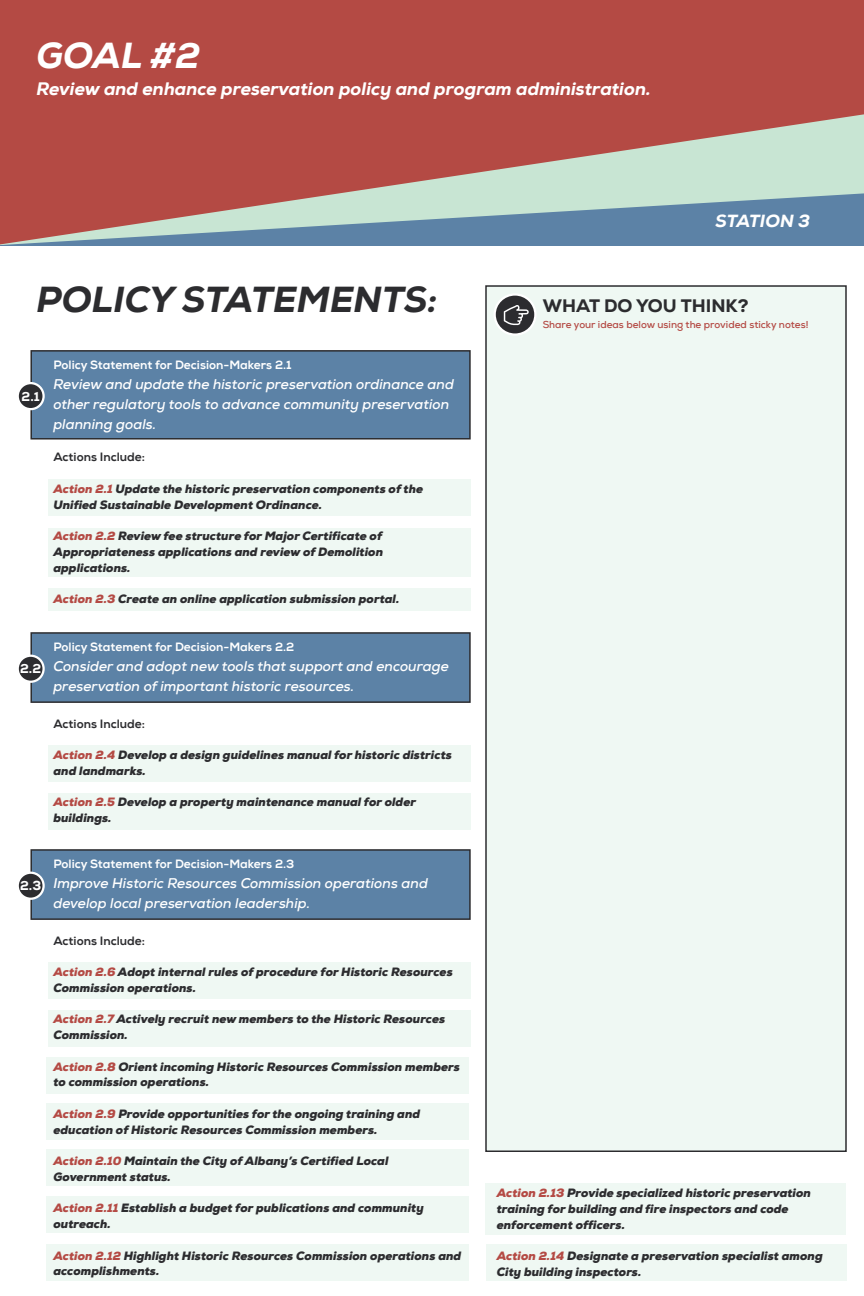
<style>
.page{position:relative;width:864px;height:1296px;background:#fff}
.page>*{position:absolute;margin:0;border:0;box-sizing:border-box;transform-origin:0 0}
.t1{font:italic 800 36px "Nexa";color:#2c2c2f}
.t2{font:italic 800 36px "Nexa";color:#fff}
.t3{font:italic 800 18px "Nexa";color:#fff}
.t4{font:800 18px "Nexa";color:#2c2c2f}
.t5{font:italic 800 17.5px "Nexa";letter-spacing:-.005em;color:#fff}
.t6{font:italic 700 14px/20.2px "Nexa";color:#fff}
.Albany_Main_Paragrap{font:800 13px "Nexa";color:#fff}
.t7{font:italic 900 12px/15.8px "Nexa";color:#2c2c2f}
.t8{font:12px "Nexa X Bold";color:#fff}
.t9{font:12px "Nexa X Bold";color:#2c2c2f}
.t10{font:700 10px "Nexa";color:#b44a44}
.s1{color:#b44a44}
</style>
<div class="page">
<svg style="left:0;top:0;width:864px;height:244px;background:#ae6865"></svg>
<div style="left:485px;top:285px;width:362px;height:867px;background:#eff8f3;border:2px solid #2c2c2f"></div>
<div style="left:48px;top:589px;width:423px;height:22px;background:#eff8f3"></div>
<div style="left:48px;top:480px;width:423px;height:36px;background:#eff8f3"></div>
<div style="left:48px;top:528px;width:423px;height:49px;background:#eff8f3"></div>
<div style="left:30px;top:350px;width:441px;height:90px;background:#5c82a6;border:2px solid #2c2c2f"></div>
<div style="left:18px;top:383px;width:26px;height:26px;background:#2c2c2f;border-radius:50%"></div>
<div style="left:17px;top:382px;width:28px;height:28px;border:2px solid #fff;border-radius:50%"></div>
<div style="left:48px;top:746px;width:423px;height:36px;background:#eff8f3"></div>
<div style="left:48px;top:793px;width:423px;height:37px;background:#eff8f3"></div>
<div style="left:30px;top:632px;width:441px;height:71px;background:#5c82a6;border:2px solid #2c2c2f"></div>
<div style="left:18px;top:656px;width:26px;height:26px;background:#2c2c2f;border-radius:50%"></div>
<div style="left:17px;top:655px;width:28px;height:28px;border:2px solid #fff;border-radius:50%"></div>
<div style="left:48px;top:963px;width:423px;height:36px;background:#eff8f3"></div>
<div style="left:48px;top:1010px;width:423px;height:37px;background:#eff8f3"></div>
<div style="left:46px;top:1057px;width:423px;height:37px;background:#eff8f3"></div>
<div style="left:46px;top:1103px;width:423px;height:37px;background:#eff8f3"></div>
<div style="left:46px;top:1149px;width:423px;height:37px;background:#eff8f3"></div>
<div style="left:46px;top:1196px;width:423px;height:36px;background:#eff8f3"></div>
<div style="left:46px;top:1244px;width:423px;height:37px;background:#eff8f3"></div>
<div style="left:485px;top:1184px;width:361px;height:51px;background:#eff8f3"></div>
<div style="left:486px;top:1244px;width:361px;height:37px;background:#eff8f3"></div>
<div style="left:30px;top:849px;width:441px;height:71px;background:#5c82a6;border:2px solid #2c2c2f"></div>
<div style="left:18px;top:873px;width:26px;height:26px;background:#2c2c2f;border-radius:50%"></div>
<div style="left:17px;top:872px;width:28px;height:28px;border:2px solid #fff;border-radius:50%"></div>
<svg style="left:495px;top:294px;width:40px;height:41px"></svg>
<div style="left:494px;top:293px;width:43px;height:43px;border:2px solid #fff;border-radius:50%"></div>
<svg style="left:504px;top:305px;width:25px;height:20px"></svg>
<p class="t2" style="left:36px;top:32px;width:165px">GOAL #2</p>
<p class="t3" style="left:36px;top:78px;width:616px">Review and enhance preservation policy and program administration.</p>
<p class="t5" style="left:716px;top:210px;width:96px">STATION 3</p>
<p class="t1" style="left:36px;top:276px;width:403px">POLICY STATEMENTS:</p>
<p class="Albany_Main_Paragrap" style="left:22px;top:388px;width:20px">2.1</p>
<p class="t8" style="left:53px;top:357px;width:240px">Policy Statement for Decision-Makers 2.1</p>
<p class="t6" style="left:53px;top:374px;width:402px">Review and update the historic preservation ordinance and other regulatory tools to advance community preservation planning goals.</p>
<p class="t9" style="left:53px;top:450px;width:93px">Actions Include:</p>
<p class="t7" style="left:53px;top:481px;width:371px"><span class="s1">Action 2.1</span> Update the historic preservation components of the<br>Unified Sustainable Development Ordinance.</p>
<p class="t7" style="left:53px;top:528px;width:331px;text-align:justify"><span class="s1">Action 2.2</span> Review fee structure for Major Certificate of Appropriateness applications and review of Demolition applications.</p>
<p class="t7" style="left:53px;top:591px;width:348px"><span class="s1">Action 2.3</span> Create an online application submission portal.</p>
<p class="Albany_Main_Paragrap" style="left:20px;top:661px;width:22px">2.2</p>
<p class="t8" style="left:53px;top:639px;width:242px">Policy Statement for Decision-Makers 2.2</p>
<p class="t6" style="left:53px;top:656px;width:397px">Consider and adopt new tools that support and encourage preservation of important historic resources.</p>
<p class="t9" style="left:53px;top:716px;width:93px">Actions Include:</p>
<p class="t7" style="left:53px;top:747px;width:400px"><span class="s1">Action 2.4</span> Develop a design guidelines manual for historic districts and landmarks.</p>
<p class="t7" style="left:53px;top:794px;width:364px"><span class="s1">Action 2.5</span> Develop a property maintenance manual for older buildings.</p>
<p class="Albany_Main_Paragrap" style="left:20px;top:878px;width:23px">2.3</p>
<p class="t8" style="left:53px;top:856px;width:242px">Policy Statement for Decision-Makers 2.3</p>
<p class="t6" style="left:53px;top:873px;width:376px">Improve Historic Resources Commission operations and develop local preservation leadership.</p>
<p class="t9" style="left:53px;top:933px;width:93px">Actions Include:</p>
<p class="t7" style="left:53px;top:964px;width:401px"><span class="s1">Action 2.6</span> Adopt internal rules of procedure for Historic Resources<br>Commission operations.</p>
<p class="t7" style="left:53px;top:1011px;width:393px"><span class="s1">Action 2.7</span> Actively recruit new members to the Historic Resources<br>Commission.</p>
<p class="t7" style="left:53px;top:1059px;width:408px"><span class="s1">Action 2.8</span> Orient incoming Historic Resources Commission members to commission operations.</p>
<p class="t7" style="left:53px;top:1106px;width:368px"><span class="s1">Action 2.9</span> Provide opportunities for the ongoing training and education of Historic Resources Commission members.</p>
<p class="t7" style="left:53px;top:1153px;width:337px"><span class="s1">Action 2.10</span> Maintain the City of Albany’s Certified Local<br>Government status.</p>
<p class="t7" style="left:53px;top:1200px;width:372px"><span class="s1">Action 2.11</span> Establish a budget for publications and community outreach.</p>
<p class="t7" style="left:53px;top:1248px;width:409px"><span class="s1">Action 2.12</span> Highlight Historic Resources Commission operations and accomplishments.</p>
<p class="t4" style="left:543px;top:294px;width:207px">WHAT DO YOU THINK?</p>
<p class="t10" style="left:543px;top:318px;width:267px">Share your ideas below using the provided sticky notes!</p>
<p class="t7" style="left:497px;top:1185px;width:316px"><span class="s1">Action 2.13</span> Provide specialized historic preservation training for building and fire inspectors and code enforcement officers.</p>
<p class="t7" style="left:497px;top:1248px;width:328px"><span class="s1">Action 2.14</span> Designate a preservation specialist among</p>
<p class="t7" style="left:497px;top:1264px;width:146px">City building inspectors.</p>
</div>
